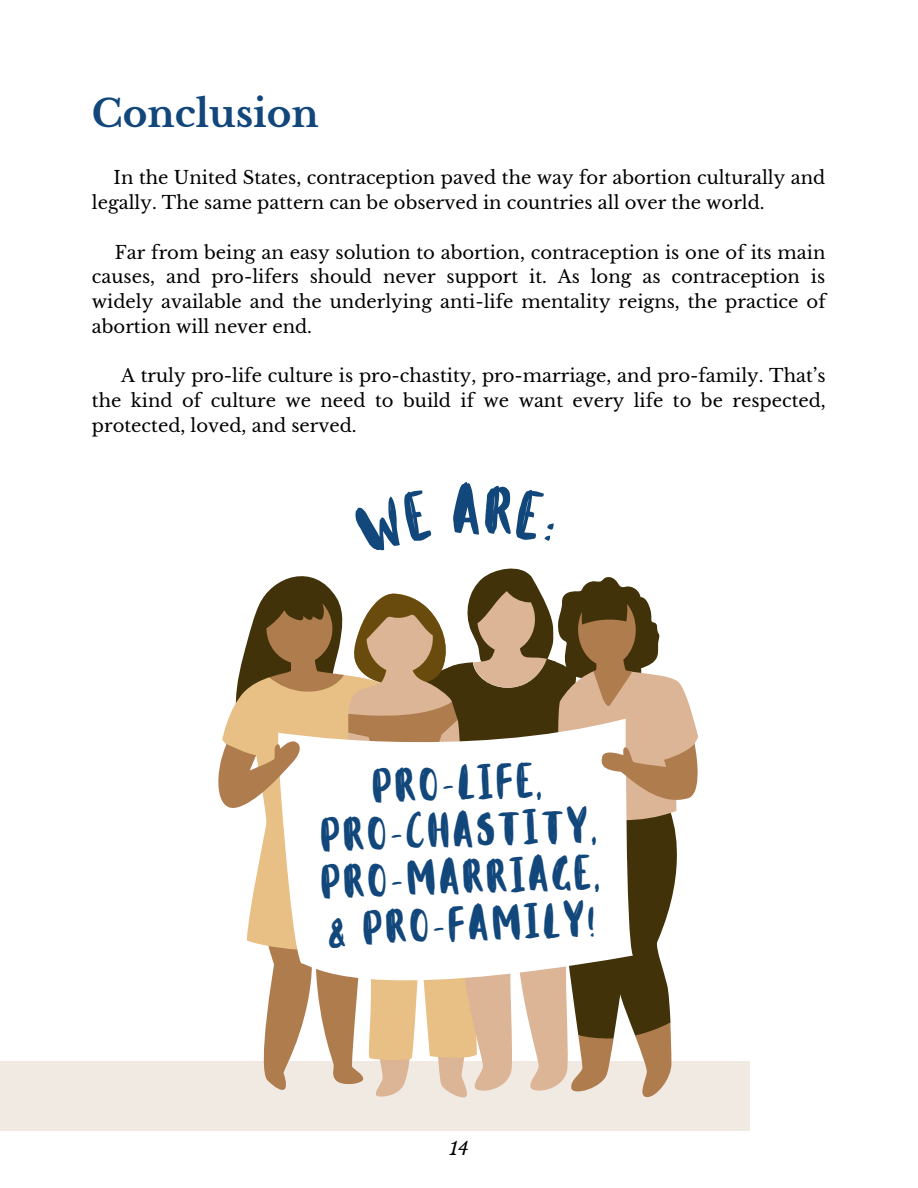
<style>
.page{position:relative;width:918px;height:1188px;background:#fff}
.page>*{position:absolute;margin:0;border:0;box-sizing:border-box;transform-origin:0 0}
.t1{font:38.25px/47.1px "Portobesto Caps";color:#12477c;text-align:center}
.t2{font:700 37.5px "Libre Baskerville";color:#12477c}
.t3{font:18px/24.8px "Libre Baskerville";color:#000;text-align:justify}
.t4{font:italic 18px "Libre Baskerville";color:#000}
</style>
<div class="page">
<div style="left:0;top:1061px;width:749px;height:70px;background:#f1eae2"></div>
<svg style="left:260px;top:576px;width:378px;height:27px;fill:#41320a"></svg>
<svg style="left:218px;top:603px;width:480px;height:495px"></svg>
<svg style="left:348px;top:568px;width:207px;height:189px"></svg>
<h2 class="t2" style="left:92px;top:91px;width:228px">Conclusion</h2>
<p class="t3" style="left:92px;top:166px;width:735px;text-indent:22px">In the United States, contraception paved the way for abortion culturally and legally. The same pattern can be observed in countries all over the world.</p>
<p class="t3" style="left:92px;top:240px;width:735px;text-indent:23px">Far from being an easy solution to abortion, contraception is one of its main causes, and pro-lifers should never support it. As long as contraception is widely available and the underlying anti-life mentality reigns, the practice of abortion will never end.</p>
<p class="t3" style="left:92px;top:364px;width:736px;text-indent:29px">A truly pro-life culture is pro-chastity, pro-marriage, and pro-family. That’s the kind of culture we need to build if we want every life to be respected, protected, loved, and served.</p>
<h1 class="t1" style="left:317px;top:763px;width:280px;rotate:-2deg">pro-life, pro-chastity, pro-marriage, &amp; pro-family!</h1>
<p class="t4" style="left:450px;top:1137px;width:20px">14</p>
</div>
